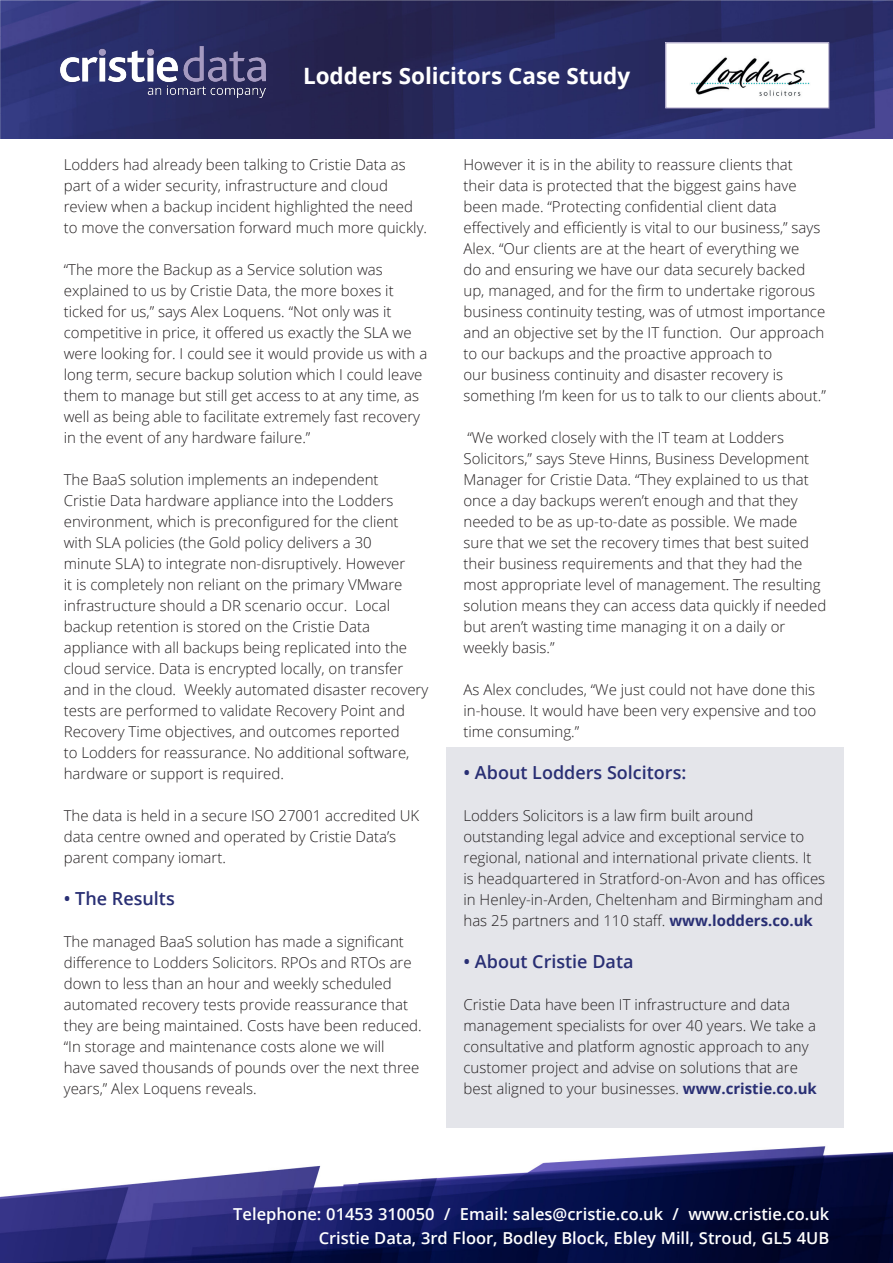
<style>
.page{position:relative;width:893px;height:1263px;background:#fff}
.page>*{position:absolute;margin:0;border:0;box-sizing:border-box;transform-origin:0 0}
.t1{font:700 22.5px "Open Sans";color:#fff}
.t2{font:600 18px "Open Sans";color:#292f74}
.t3{font:600 16.5px/24px "Open Sans";color:#fff;text-align:right}
.t4{font:300 15px/21px "Open Sans";color:#231f20}
.s1{font-weight:700;color:#292f74}
</style>
<div class="page">
<img style="left:0;top:1127px;width:893px;height:136px">
<div style="left:446px;top:747px;width:398px;height:380px;background:#e4e5ea"></div>
<img style="left:0;top:0;width:893px;height:138px">
<img style="left:61px;top:46px;width:204px;height:52px">
<div style="left:666px;top:43px;width:163px;height:65px;background:#fff"></div>
<img style="left:691px;top:57px;width:119px;height:39px">
<p class="t1" style="left:303px;top:60px;width:329px">Lodders Solicitors Case Study</p>
<p class="t4" style="left:64px;top:154px;width:365px">Lodders had already been talking to Cristie Data as part of a wider security, infrastructure and cloud review when a backup incident highlighted the need to move the conversation forward much more quickly.</p>
<p class="t4" style="left:64px;top:259px;width:365px">“The more the Backup as a Service solution was explained to us by Cristie Data, the more boxes it ticked for us,” says Alex Loquens. “Not only was it competitive in price, it offered us exactly the SLA we were looking for. I could see it would provide us with a long term, secure backup solution which I could leave them to manage but still get access to at any time, as well as being able to facilitate extremely fast recovery in the event of any hardware failure.”</p>
<p class="t4" style="left:64px;top:469px;width:366px">The BaaS solution implements an independent<br>Cristie Data hardware appliance into the Lodders environment, which is preconfigured for the client with SLA policies (the Gold policy delivers a 30<br>minute SLA) to integrate non-disruptively. However<br>it is completely non reliant on the primary VMware infrastructure should a DR scenario occur. Local backup retention is stored on the Cristie Data appliance with all backups being replicated into the cloud service. Data is encrypted locally, on transfer and in the cloud. Weekly automated disaster recovery tests are performed to validate Recovery Point and Recovery Time objectives, and outcomes reported<br>to Lodders for reassurance. No additional software, hardware or support is required.</p>
<p class="t4" style="left:64px;top:805px;width:357px">The data is held in a secure ISO 27001 accredited UK data centre owned and operated by Cristie Data’s parent company iomart.</p>
<p class="t2" style="left:64px;top:886px;width:113px">• The Results</p>
<p class="t4" style="left:64px;top:931px;width:359px">The managed BaaS solution has made a significant difference to Lodders Solicitors. RPOs and RTOs are down to less than an hour and weekly scheduled automated recovery tests provide reassurance that they are being maintained. Costs have been reduced. “In storage and maintenance costs alone we will<br>have saved thousands of pounds over the next three years,” Alex Loquens reveals.</p>
<p class="t4" style="left:463px;top:154px;width:364px">However it is in the ability to reassure clients that their data is protected that the biggest gains have been made. “Protecting confidential client data effectively and efficiently is vital to our business,” says Alex. “Our clients are at the heart of everything we<br>do and ensuring we have our data securely backed up, managed, and for the firm to undertake rigorous business continuity testing, was of utmost importance and an objective set by the IT function. Our approach to our backups and the proactive approach to<br>our business continuity and disaster recovery is something I’m keen for us to talk to our clients about.”</p>
<p class="t4" style="left:463px;top:427px;width:364px">“We worked closely with the IT team at Lodders Solicitors,” says Steve Hinns, Business Development Manager for Cristie Data. “They explained to us that once a day backups weren’t enough and that they needed to be as up-to-date as possible. We made sure that we set the recovery times that best suited their business requirements and that they had the most appropriate level of management. The resulting solution means they can access data quickly if needed but aren’t wasting time managing it on a daily or weekly basis.”</p>
<p class="t4" style="left:463px;top:679px;width:354px;text-align:justify">As Alex concludes, “We just could not have done this in-house. It would have been very expensive and too time consuming.”</p>
<p class="t2" style="left:463px;top:760px;width:224px">• About Lodders Solcitors:</p>
<p class="t4" style="left:463px;top:805px;width:363px">Lodders Solicitors is a law firm built around outstanding legal advice and exceptional service to regional, national and international private clients. It is headquartered in Stratford-on-Avon and has offices in Henley-in-Arden, Cheltenham and Birmingham and has 25 partners and 110 staff. <span class="s1">www.lodders.co.uk</span></p>
<p class="t2" style="left:463px;top:949px;width:172px">• About Cristie Data</p>
<p class="t4" style="left:463px;top:994px;width:355px">Cristie Data have been IT infrastructure and data management specialists for over 40 years. We take a consultative and platform agnostic approach to any customer project and advise on solutions that are best aligned to your businesses. <span class="s1">www.cristie.co.uk</span></p>
<p class="t3" style="left:233px;top:1202px;width:597px">Telephone: 01453 310050 / Email: sales@cristie.co.uk / www.cristie.co.uk<br>Cristie Data, 3rd Floor, Bodley Block, Ebley Mill, Stroud, GL5 4UB</p>
</div>
